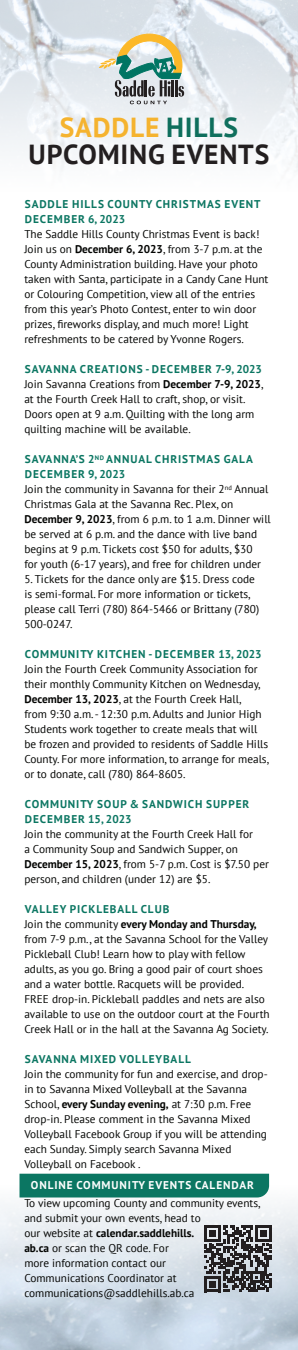
<style>
.page{position:relative;width:298px;height:1350px;background:#fff}
.page>*{position:absolute;margin:0;border:0;box-sizing:border-box;transform-origin:0 0}
.t1{font:700 27.5px "PT Sans";letter-spacing:.03em;color:#231f20}
.t2{font:700 27.5px "PT Sans";letter-spacing:.03em;color:#f5b32f}
.t3{font:11.25px/15px "PT Sans";color:#040503}
.t4{font:700 11.25px/15px "PT Sans";letter-spacing:.08em;color:#0b7662}
.t5{font:700 11.25px "PT Sans";letter-spacing:.08em;color:#fff}
.s1{color:#0f6f5d}
.s2{font-weight:700}
</style>
<div class="page">
<img style="left:0;top:1186px;width:297px;height:164px">
<img style="left:0;top:0;width:297px;height:171px">
<svg style="left:98px;top:34px;width:86px;height:70px"></svg>
<svg style="left:204px;top:1225px;width:67px;height:67px"></svg>
<div style="left:19px;top:1174px;width:249px;height:24px;background:#0b7662"></div>
<p class="t2" style="left:60px;top:109px;width:179px">SADDLE <span class="s1">HILLS</span></p>
<p class="t1" style="left:28px;top:137px;width:242px">UPCOMING EVENTS</p>
<p class="t4" style="left:25px;top:197px;width:236px">SADDLE HILLS COUNTY CHRISTMAS EVENT<br>DECEMBER 6, 2023</p>
<p class="t3" style="left:24px;top:227px;width:245px">The Saddle Hills County Christmas Event is back!<br>Join us on <span class="s2">December 6, 2023</span>, from 3-7 p.m. at the County Administration building. Have your photo taken with Santa, participate in a Candy Cane Hunt or Colouring Competition, view all of the entries from this year’s Photo Contest, enter to win door prizes, fireworks display, and much more! Light refreshments to be catered by Yvonne Rogers.</p>
<p class="t4" style="left:25px;top:362px;width:238px">SAVANNA CREATIONS - DECEMBER 7-9, 2023</p>
<p class="t3" style="left:24px;top:377px;width:240px">Join Savanna Creations from <span class="s2">December 7-9, 2023</span>, at the Fourth Creek Hall to craft, shop, or visit.<br>Doors open at 9 a.m. Quilting with the long arm quilting machine will be available.</p>
<p class="t4" style="left:25px;top:452px;width:229px">SAVANNA’S 2<sup>ND</sup> ANNUAL CHRISTMAS GALA<br>DECEMBER 9, 2023</p>
<p class="t3" style="left:24px;top:482px;width:247px">Join the community in Savanna for their 2<sup>nd</sup> Annual Christmas Gala at the Savanna Rec. Plex, on <span class="s2">December 9, 2023</span>, from 6 p.m. to 1 a.m. Dinner will be served at 6 p.m. and the dance with live band begins at 9 p.m. Tickets cost $50 for adults, $30<br>for youth (6-17 years), and free for children under</p>
<p class="t3" style="left:24px;top:572px;width:236px">5. Tickets for the dance only are $15. Dress code is semi-formal. For more information or tickets, please call Terri (780) 864-5466 or Brittany (780)<br>500-0247.</p>
<p class="t4" style="left:25px;top:647px;width:238px">COMMUNITY KITCHEN - DECEMBER 13, 2023</p>
<p class="t3" style="left:24px;top:662px;width:246px">Join the Fourth Creek Community Association for their monthly Community Kitchen on Wednesday, <span class="s2">December 13, 2023</span>, at the Fourth Creek Hall,<br>from 9:30 a.m. - 12:30 p.m. Adults and Junior High Students work together to create meals that will be frozen and provided to residents of Saddle Hills County. For more information, to arrange for meals, or to donate, call (780) 864-8605.</p>
<p class="t4" style="left:25px;top:797px;width:225px">COMMUNITY SOUP &amp; SANDWICH SUPPER</p>
<p class="t4" style="left:25px;top:812px;width:108px">DECEMBER 15, 2023</p>
<p class="t3" style="left:24px;top:827px;width:245px">Join the community at the Fourth Creek Hall for<br>a Community Soup and Sandwich Supper, on <span class="s2">December 15, 2023</span>, from 5-7 p.m. Cost is $7.50 per person, and children (under 12) are $5.</p>
<p class="t4" style="left:25px;top:902px;width:146px">VALLEY PICKLEBALL CLUB</p>
<p class="t3" style="left:24px;top:917px;width:246px">Join the community <span class="s2">every Monday and Thursday, </span>from 7-9 p.m., at the Savanna School for the Valley Pickleball Club! Learn how to play with fellow adults, as you go. Bring a good pair of court shoes and a water bottle. Racquets will be provided.<br>FREE drop-in. Pickleball paddles and nets are also available to use on the outdoor court at the Fourth Creek Hall or in the hall at the Savanna Ag Society.</p>
<p class="t4" style="left:25px;top:1052px;width:167px">SAVANNA MIXED VOLLEYBALL</p>
<p class="t3" style="left:24px;top:1067px;width:244px">Join the community for fun and exercise, and drop&shy;in to Savanna Mixed Volleyball at the Savanna School, <span class="s2">every Sunday evening,</span> at 7:30 p.m. Free drop-in. Please comment in the Savanna Mixed Volleyball Facebook Group if you will be attending each Sunday. Simply search Savanna Mixed Volleyball on Facebook .</p>
<p class="t3" style="left:24px;top:1196px;width:237px">To view upcoming County and community events, and submit your own events, head to<br>our website at <span class="s2">calendar.saddlehills.<br>ab.ca</span> or scan the QR code. For<br>more information contact our<br>Communications Coordinator at</p>
<p class="t3" style="left:24px;top:1286px;width:171px">communications@saddlehills.ab.ca</p>
<p class="t5" style="left:31px;top:1178px;width:224px">ONLINE COMMUNITY EVENTS CALENDAR</p>
</div>
